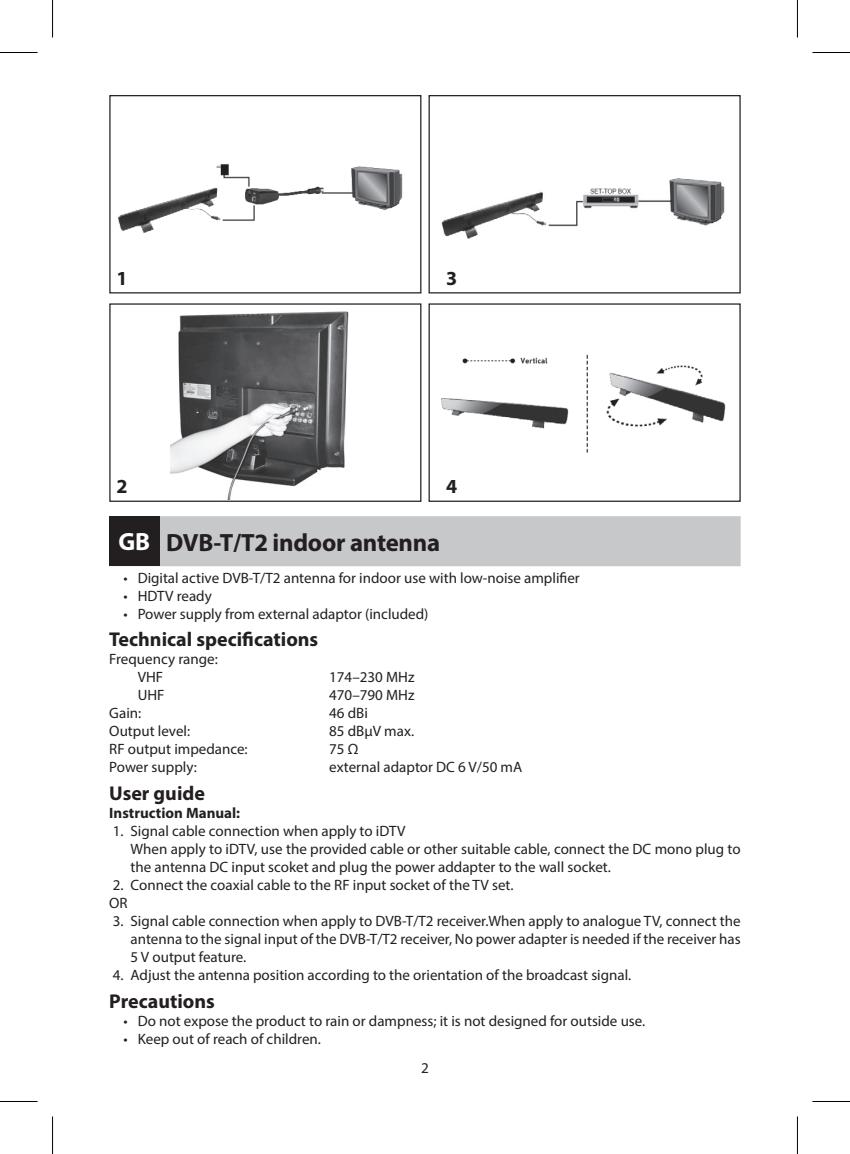
<style>
.page{position:relative;width:850px;height:1154px;background:#fff}
.page>*{position:absolute;margin:0;border:0;box-sizing:border-box;transform-origin:0 0}
.t1{font:700 25px "Myriad Pro";letter-spacing:-.01em;color:#231f20}
.t2{font:700 20px "Myriad Pro";color:#231f20}
.t3{font:15px/18px "Myriad Pro";color:#231f20}
.t4{font:700 15px "Myriad Pro";color:#231f20}
.s1{color:#fff}
</style>
<div class="page">
<div style="left:109px;top:516px;width:631px;height:50px;background:#c7c8ca"></div>
<div style="left:109px;top:516px;width:50px;height:50px;background:#231f20"></div>
<img style="left:118px;top:164px;width:285px;height:69px">
<img style="left:441px;top:178px;width:284px;height:61px">
<div style="left:428px;top:95px;width:312px;height:198px;border:1px solid #231f20"></div>
<div style="left:109px;top:95px;width:312px;height:198px;border:1px solid #231f20"></div>
<img style="left:170px;top:311px;width:179px;height:188px">
<div style="left:109px;top:303px;width:312px;height:199px;border:1px solid #231f20"></div>
<img style="left:441px;top:354px;width:285px;height:99px">
<div style="left:428px;top:303px;width:312px;height:199px;border:1px solid #231f20"></div>
<hr style="left:0;top:52px;width:38px;height:1px;background:#000">
<hr style="left:812px;top:52px;width:37px;height:1px;background:#000">
<hr style="left:0;top:1101px;width:38px;height:1px;background:#000">
<hr style="left:812px;top:1101px;width:37px;height:1px;background:#000">
<hr style="left:52px;top:0;width:1px;height:38px;background:#000">
<hr style="left:52px;top:1116px;width:1px;height:38px;background:#000">
<hr style="left:796px;top:0;width:1px;height:38px;background:#000">
<hr style="left:796px;top:1116px;width:1px;height:38px;background:#000">
<h2 class="t2" style="left:116px;top:265px;width:13px">1</h2>
<h2 class="t2" style="left:446px;top:265px;width:13px">3</h2>
<h2 class="t2" style="left:116px;top:473px;width:13px">2</h2>
<h2 class="t2" style="left:446px;top:473px;width:13px">4</h2>
<h1 class="t1" style="left:118px;top:526px;width:323px"><span class="s1">GB</span> DVB-T/T2 indoor antenna</h1>
<p class="t3" style="left:123px;top:568px;width:457px">• Digital active DVB-T/T2 antenna for indoor use with low-noise amplifier</p>
<p class="t3" style="left:123px;top:586px;width:90px">• HDTV ready</p>
<p class="t3" style="left:123px;top:604px;width:306px">• Power supply from external adaptor (included)</p>
<h2 class="t2" style="left:109px;top:626px;width:210px">Technical specifications</h2>
<p class="t3" style="left:138px;top:650px;width:82px;text-indent:-28px">Frequency range:<br>VHF</p>
<p class="t3" style="left:329px;top:668px;width:87px">174–230 MHz</p>
<p class="t3" style="left:138px;top:686px;width:28px">UHF</p>
<p class="t3" style="left:329px;top:686px;width:87px">470–790 MHz</p>
<p class="t3" style="left:109px;top:704px;width:33px">Gain:</p>
<p class="t3" style="left:329px;top:704px;width:40px">46 dBi</p>
<p class="t3" style="left:109px;top:722px;width:82px">Output level:</p>
<p class="t3" style="left:329px;top:722px;width:86px">85 dBμV max.</p>
<p class="t3" style="left:109px;top:740px;width:140px">RF output impedance:</p>
<p class="t3" style="left:329px;top:740px;width:31px">75 Ω</p>
<p class="t3" style="left:109px;top:758px;width:89px">Power supply:</p>
<p class="t3" style="left:329px;top:758px;width:194px">external adaptor DC 6 V/50 mA</p>
<h2 class="t2" style="left:109px;top:780px;width:97px">User guide</h2>
<p class="t4" style="left:109px;top:803px;width:132px">Instruction Manual:</p>
<p class="t3" style="left:130px;top:822px;width:611px;text-indent:-18px">1. Signal cable connection when apply to iDTV<br>When apply to iDTV, use the provided cable or other suitable cable, connect the DC mono plug to the antenna DC input scoket and plug the power addapter to the wall socket.</p>
<p class="t3" style="left:109px;top:876px;width:405px">2. Connect the coaxial cable to the RF input socket of the TV set.<br>OR</p>
<p class="t3" style="left:130px;top:912px;width:611px;text-align:justify;text-indent:-18px">3. Signal cable connection when apply to DVB-T/T2 receiver.When apply to analogue TV, connect the antenna to the signal input of the DVB-T/T2 receiver, No power adapter is needed if the receiver has 5 V output feature.</p>
<p class="t3" style="left:113px;top:966px;width:519px">4. Adjust the antenna position according to the orientation of the broadcast signal.</p>
<h2 class="t2" style="left:109px;top:988px;width:107px">Precautions</h2>
<p class="t3" style="left:123px;top:1011px;width:523px">• Do not expose the product to rain or dampness; it is not designed for outside use.</p>
<p class="t3" style="left:123px;top:1029px;width:199px">• Keep out of reach of children.</p>
<p class="t3" style="left:421px;top:1059px;width:9px">2</p>
</div>
